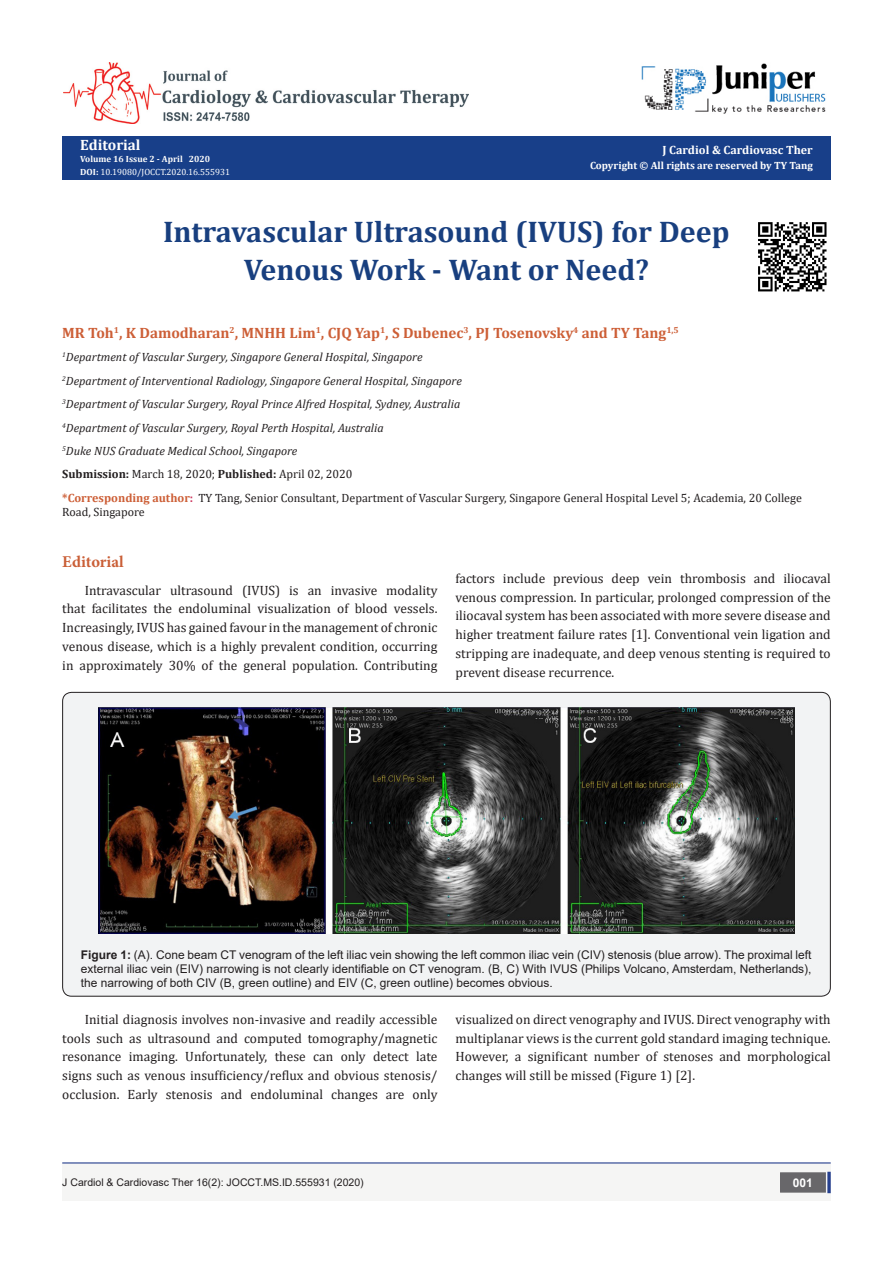
<style>
.page{position:relative;width:893px;height:1263px;background:#fff}
.page>*{position:absolute;margin:0;border:0;box-sizing:border-box;transform-origin:0 0}
.t1{font:700 30px/37.5px "Cambria";color:#183f7f;text-align:center}
.t2{font:700 16.5px "Minion Pro";color:#ca5f37}
.t3{font:700 15px "Cambria";color:#cd5f37}
.t4{font:700 15px "Cambria";color:#fff}
.t5{font:13.5px/18.8px "Cambria";color:#231f20;text-align:justify}
.t6{font:12px/14.4px "Arial";color:#231f20;text-align:justify}
.t7{font:italic 12px "Cambria";color:#231f20}
.t8{font:12px/14.4px "Cambria";color:#231f20}
.t9{font:700 12px "Cambria";color:#fff}
.t10{font:700 12px "Arial";color:#fff}
.t11{font:10.5px "Arial";color:#231f20}
.t12{font:700 10.5px "Cambria";color:#fff}
.t13{font:9px "Cambria";color:#fff}
.t14{font:700 9px "Cambria";color:#fffefc}
.s1{font-weight:700}
.s2{font-weight:700;color:#cd5f37}
.s3{font-weight:700;color:#cd375f}
</style>
<div class="page">
<div style="left:62px;top:136px;width:769px;height:44px;background:#183f89"></div>
<img style="left:641px;top:63px;width:185px;height:51px">
<div style="left:62px;top:1163px;width:769px;height:38px;background:#f5f5f4"></div>
<div style="left:781px;top:1173px;width:44px;height:19px;background:#68676a"></div>
<div style="left:780px;top:1172px;width:46px;height:20px;border:2px solid #68676a"></div>
<svg style="left:827px;top:1172px;width:4px;height:21px"></svg>
<img style="left:63px;top:63px;width:406px;height:60px">
<hr style="left:62px;top:1162px;width:769px;height:1px;background:#253f8e">
<img style="left:758px;top:222px;width:69px;height:70px">
<div style="left:63px;top:692px;width:767px;height:304px;background:#f2f3f4;border-radius:9px"></div>
<img style="left:99px;top:707px;width:695px;height:226px">
<p class="t4" style="left:80px;top:134px;width:62px">Editorial</p>
<p class="t14" style="left:80px;top:153px;width:131px">Volume 16 Issue 2 - April 2020</p>
<p class="t13" style="left:80px;top:166px;width:151px"><span class="s1">DOI:</span> 10.19080/JOCCT.2020.16.555931</p>
<p class="t9" style="left:663px;top:141px;width:152px">J Cardiol &amp; Cardiovasc Ther</p>
<p class="t12" style="left:590px;top:158px;width:224px">Copyright © All rights are reserved by TY Tang</p>
<p class="t1" style="left:163px;top:212px;width:568px">Intravascular Ultrasound (IVUS) for Deep<br>Venous Work - Want or Need?</p>
<p class="t3" style="left:62px;top:322px;width:618px">MR Toh<sup>1</sup>, K Damodharan<sup>2</sup>, MNHH Lim<sup>1</sup>, CJQ Yap<sup>1</sup>, S Dubenec<sup>3</sup>, PJ Tosenovsky<sup>4</sup> and TY Tang<sup>1,5</sup></p>
<p class="t7" style="left:62px;top:349px;width:362px"><sup>1</sup>Department of Vascular Surgery, Singapore General Hospital, Singapore</p>
<p class="t7" style="left:62px;top:372px;width:401px"><sup>2</sup>Department of Interventional Radiology, Singapore General Hospital, Singapore</p>
<p class="t7" style="left:62px;top:396px;width:400px"><sup>3</sup>Department of Vascular Surgery, Royal Prince Alfred Hospital, Sydney, Australia</p>
<p class="t7" style="left:62px;top:419px;width:323px"><sup>4</sup>Department of Vascular Surgery, Royal Perth Hospital, Australia</p>
<p class="t7" style="left:62px;top:442px;width:237px"><sup>5</sup>Duke NUS Graduate Medical School, Singapore</p>
<p class="t8" style="left:62px;top:467px;width:292px"><span class="s1">Submission:</span> March 18, 2020; <span class="s1">Published:</span> April 02, 2020</p>
<p class="t8" style="left:62px;top:490px;width:741px"><span class="s2">*Corresponding author</span><span class="s3">:</span> TY Tang, Senior Consultant, Department of Vascular Surgery, Singapore General Hospital Level 5; Academia, 20 College<br>Road, Singapore</p>
<p class="t2" style="left:62px;top:550px;width:63px">Editorial</p>
<p class="t5" style="left:62px;top:580px;width:377px;text-indent:22px">Intravascular ultrasound (IVUS) is an invasive modality that facilitates the endoluminal visualization of blood vessels.<br>Increasingly, IVUS has gained favour in the management of chronic venous disease, which is a highly prevalent condition, occurring in approximately 30% of the general population. Contributing</p>
<p class="t5" style="left:455px;top:569px;width:377px">factors include previous deep vein thrombosis and iliocaval venous compression. In particular, prolonged compression of the iliocaval system has been associated with more severe disease and higher treatment failure rates [1]. Conventional vein ligation and stripping are inadequate, and deep venous stenting is required to prevent disease recurrence.</p>
<p class="t6" style="left:81px;top:947px;width:732px"><span class="s1">Figure 1:</span> (A). Cone beam CT venogram of the left iliac vein showing the left common iliac vein (CIV) stenosis (blue arrow). The proximal left external iliac vein (EIV) narrowing is not clearly identifiable on CT venogram. (B, C) With IVUS (Philips Volcano, Amsterdam, Netherlands), the narrowing of both CIV (B, green outline) and EIV (C, green outline) becomes obvious.</p>
<p class="t5" style="left:62px;top:1010px;width:377px;text-indent:22px">Initial diagnosis involves non-invasive and readily accessible tools such as ultrasound and computed tomography/magnetic resonance imaging. Unfortunately, these can only detect late signs such as venous insufficiency/reflux and obvious stenosis/ occlusion. Early stenosis and endoluminal changes are only</p>
<p class="t5" style="left:455px;top:1010px;width:377px">visualized on direct venography and IVUS. Direct venography with multiplanar views is the current gold standard imaging technique.<br>However, a significant number of stenoses and morphological changes will still be missed (Figure 1) [2].</p>
<p class="t11" style="left:62px;top:1175px;width:303px">J Cardiol &amp; Cardiovasc Ther 16(2): JOCCT.MS.ID.555931 (2020)</p>
<p class="t10" style="left:793px;top:1174px;width:22px">001</p>
</div>
